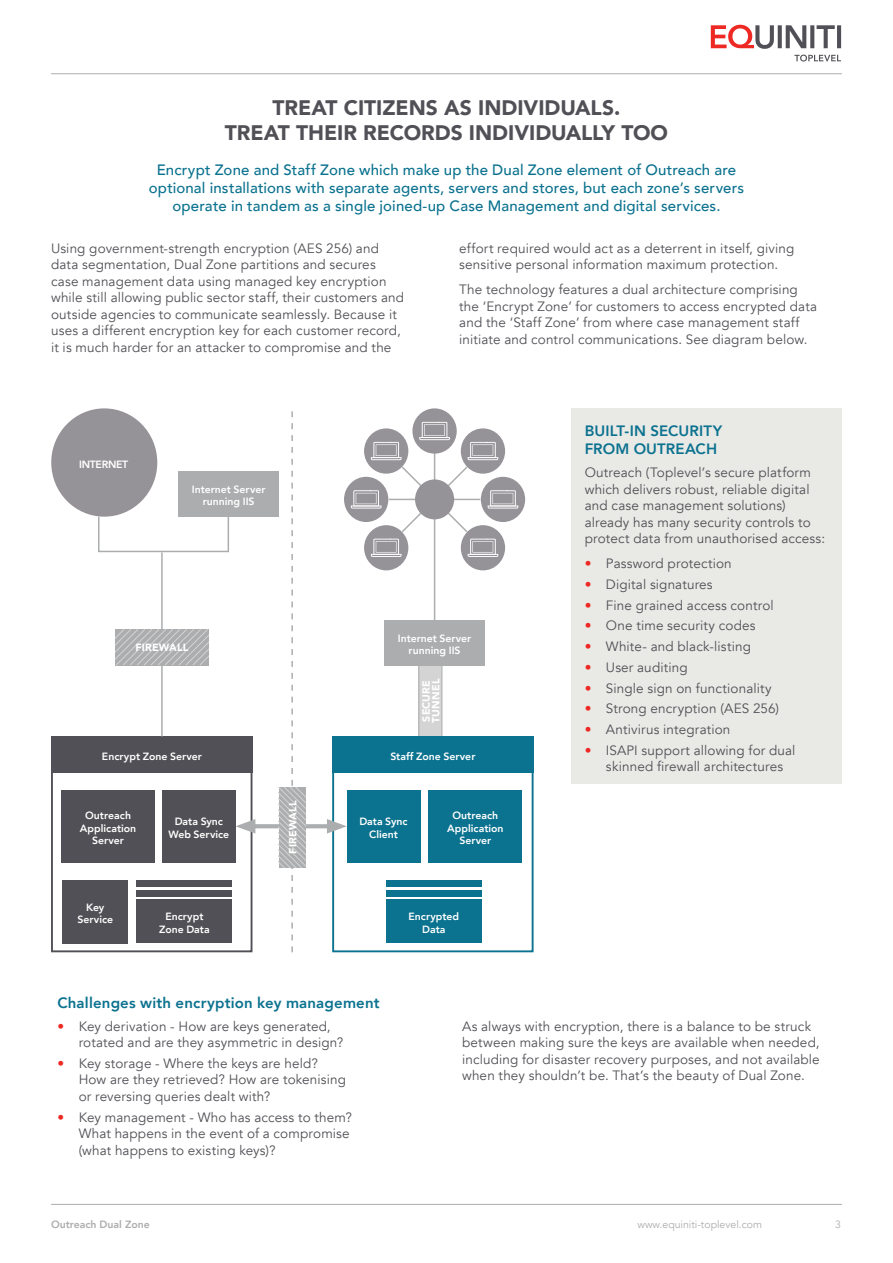
<style>
.page{position:relative;width:893px;height:1263px;background:#fff}
.page>*{position:absolute;margin:0;border:0;box-sizing:border-box;transform-origin:0 0}
.t1{font:900 21px/25.2px "Avenir";letter-spacing:-.005em;color:#505056;text-align:center}
.t2{font:500 15px/18px "Avenir";letter-spacing:.01em;color:#0b728f;text-align:center}
.t3{font:800 15px/18px "Avenir";letter-spacing:.01em;color:#0b728f}
.t4{font:13.5px/16.5px "Avenir";letter-spacing:.01em;color:#505056}
.t5{font:800 10.5px/12.6px "Avenir";color:#fff;text-align:center}
.t6{font:900 10.5px/9.8px "Avenir";letter-spacing:.015em;color:#fff}
.t7{font:10.5px "Avenir";color:#acadae}
.t8{font:800 10.5px "Avenir";color:#acadae}
.t9{font:800 10.5px "Avenir";letter-spacing:-.025em;color:#fff}
.s1{color:#ee2823}
</style>
<div class="page">
<hr style="left:434px;top:446px;width:1px;height:176px;background:#acadae">
<div style="left:419px;top:661px;width:23px;height:79px;background:#d4d4d5"></div>
<div style="left:418px;top:661px;width:24px;height:80px;border:1px solid #acadae"></div>
<div style="left:178px;top:471px;width:101px;height:45px;background:#acadae"></div>
<div style="left:384px;top:620px;width:101px;height:45px;background:#acadae"></div>
<div style="left:51px;top:739px;width:201px;height:213px;border:2px solid #505056"></div>
<div style="left:332px;top:739px;width:202px;height:213px;border:2px solid #0b728f"></div>
<div style="left:61px;top:790px;width:94px;height:72px;background:#505056"></div>
<div style="left:429px;top:790px;width:93px;height:72px;background:#0b728f"></div>
<div style="left:162px;top:790px;width:74px;height:72px;background:#505056"></div>
<div style="left:347px;top:790px;width:73px;height:72px;background:#0b728f"></div>
<div style="left:62px;top:880px;width:66px;height:63px;background:#505056"></div>
<div style="left:51px;top:736px;width:202px;height:36px;background:#505056"></div>
<div style="left:332px;top:736px;width:202px;height:36px;background:#0b728f"></div>
<div style="left:136px;top:899px;width:96px;height:44px;background:#505056"></div>
<div style="left:136px;top:890px;width:96px;height:7px;background:#505056"></div>
<div style="left:136px;top:880px;width:96px;height:7px;background:#505056"></div>
<div style="left:386px;top:899px;width:96px;height:44px;background:#0b728f"></div>
<div style="left:386px;top:890px;width:96px;height:7px;background:#0b728f"></div>
<div style="left:386px;top:880px;width:96px;height:7px;background:#0b728f"></div>
<svg style="left:255px;top:824px;width:72px;height:4px"></svg>
<svg style="left:236px;top:819px;width:19px;height:14px"></svg>
<svg style="left:327px;top:819px;width:20px;height:14px"></svg>
<div style="left:98px;top:516px;width:131px;height:36px;border:2px solid #acadae"></div>
<hr style="left:161px;top:552px;width:2px;height:184px;background:#acadae">
<svg style="left:115px;top:629px;width:94px;height:36px"></svg>
<svg style="left:279px;top:411px;width:27px;height:541px"></svg>
<div style="left:51px;top:408px;width:106px;height:109px;background:#969398;border-radius:50%"></div>
<div style="left:344px;top:477px;width:44px;height:45px;background:#969398;border-radius:50%"></div>
<div style="left:364px;top:525px;width:44px;height:45px;background:#969398;border-radius:50%"></div>
<div style="left:461px;top:525px;width:44px;height:45px;background:#969398;border-radius:50%"></div>
<div style="left:481px;top:477px;width:44px;height:45px;background:#969398;border-radius:50%"></div>
<div style="left:412px;top:408px;width:45px;height:46px;background:#969398;border-radius:50%"></div>
<svg style="left:351px;top:422px;width:167px;height:135px"></svg>
<div style="left:415px;top:479px;width:39px;height:40px;background:#969398;border-radius:50%"></div>
<div style="left:572px;top:408px;width:270px;height:376px;background:#e9e9e6"></div>
<hr style="left:51px;top:1204px;width:791px;height:1px;background:#acadae">
<hr style="left:51px;top:73px;width:791px;height:1px;background:#acadae">
<svg style="left:711px;top:25px;width:130px;height:24px"></svg>
<svg style="left:794px;top:55px;width:47px;height:7px"></svg>
<h1 class="t1" style="left:225px;top:94px;width:445px">TREAT CITIZENS AS INDIVIDUALS.<br>TREAT THEIR RECORDS INDIVIDUALLY TOO</h1>
<p class="t2" style="left:149px;top:160px;width:597px">Encrypt Zone and Staff Zone which make up the Dual Zone element of Outreach are optional installations with separate agents, servers and stores, but each zone’s servers operate in tandem as a single joined-up Case Management and digital services.</p>
<p class="t4" style="left:51px;top:240px;width:355px">Using government-strength encryption (AES 256) and data segmentation, Dual Zone partitions and secures case management data using managed key encryption while still allowing public sector staff, their customers and outside agencies to communicate seamlessly. Because it uses a different encryption key for each customer record, it is much harder for an attacker to compromise and the</p>
<p class="t4" style="left:459px;top:240px;width:337px">effort required would act as a deterrent in itself, giving sensitive personal information maximum protection.</p>
<p class="t4" style="left:459px;top:282px;width:359px">The technology features a dual architecture comprising the ‘Encrypt Zone’ for customers to access encrypted data and the ‘Staff Zone’ from where case management staff initiate and control communications. See diagram below.</p>
<p class="t9" style="left:79px;top:455px;width:51px">INTERNET</p>
<p class="t5" style="left:192px;top:483px;width:75px;line-height:11.4px">Internet Server running IIS</p>
<p class="t6" style="left:135px;top:642px;width:55px">FIREWALL</p>
<p class="t5" style="left:398px;top:632px;width:75px;line-height:11.4px">Internet Server running IIS</p>
<p class="t6" style="left:421px;top:723px;width:46px;rotate:-90deg">SECURE<br>TUNNEL</p>
<p class="t5" style="left:102px;top:749px;width:101px">Encrypt Zone Server</p>
<p class="t5" style="left:390px;top:749px;width:87px">Staff Zone Server</p>
<p class="t6" style="left:288px;top:854px;width:55px;rotate:-90deg">FIREWALL</p>
<p class="t5" style="left:80px;top:808px;width:58px">Outreach<br>Application<br>Server</p>
<p class="t5" style="left:447px;top:808px;width:58px">Outreach<br>Application<br>Server</p>
<p class="t5" style="left:168px;top:815px;width:62px">Data Sync<br>Web Service</p>
<p class="t5" style="left:359px;top:815px;width:50px">Data Sync<br>Client</p>
<p class="t5" style="left:77px;top:900px;width:37px">Key<br>Service</p>
<p class="t5" style="left:159px;top:910px;width:52px">Encrypt<br>Zone Data</p>
<p class="t5" style="left:409px;top:910px;width:52px">Encrypted<br>Data</p>
<p class="t3" style="left:585px;top:421px;width:139px">BUILT-IN SECURITY<br>FROM OUTREACH</p>
<p class="t4" style="left:585px;top:464px;width:242px">Outreach (Toplevel’s secure platform which delivers robust, reliable digital and case management solutions) already has many security controls to protect data from unauthorised access:</p>
<p class="t4" style="left:585px;top:555px;width:149px"><span class="s1">•</span> Password protection</p>
<p class="t4" style="left:585px;top:576px;width:130px"><span class="s1">•</span> Digital signatures</p>
<p class="t4" style="left:585px;top:597px;width:190px"><span class="s1">•</span> Fine grained access control</p>
<p class="t4" style="left:585px;top:618px;width:172px"><span class="s1">•</span> One time security codes</p>
<p class="t4" style="left:585px;top:638px;width:168px"><span class="s1">•</span> White- and black-listing</p>
<p class="t4" style="left:585px;top:659px;width:104px"><span class="s1">•</span> User auditing</p>
<p class="t4" style="left:585px;top:680px;width:188px"><span class="s1">•</span> Single sign on functionality</p>
<p class="t4" style="left:585px;top:701px;width:196px"><span class="s1">•</span> Strong encryption (AES 256)</p>
<p class="t4" style="left:585px;top:721px;width:147px"><span class="s1">•</span> Antivirus integration</p>
<p class="t4" style="left:606px;top:742px;width:191px;text-indent:-21px"><span class="s1">•</span> ISAPI support allowing for dual skinned firewall architectures</p>
<p class="t3" style="left:57px;top:992px;width:324px">Challenges with encryption key management</p>
<p class="t4" style="left:79px;top:1018px;width:266px;text-indent:-21px"><span class="s1">•</span> Key derivation - How are keys generated, rotated and are they asymmetric in design?</p>
<p class="t4" style="left:79px;top:1055px;width:269px;text-indent:-21px"><span class="s1">•</span> Key storage - Where the keys are held?<br>How are they retrieved? How are tokenising or reversing queries dealt with?</p>
<p class="t4" style="left:79px;top:1109px;width:275px;text-indent:-21px"><span class="s1">•</span> Key management - Who has access to them?<br>What happens in the event of a compromise (what happens to existing keys)?</p>
<p class="t4" style="left:462px;top:1018px;width:359px">As always with encryption, there is a balance to be struck between making sure the keys are available when needed, including for disaster recovery purposes, and not available when they shouldn’t be. That’s the beauty of Dual Zone.</p>
<p class="t8" style="left:51px;top:1215px;width:100px">Outreach Dual Zone</p>
<p class="t7" style="left:637px;top:1218px;width:126px">www.equiniti-toplevel.com</p>
<p class="t7" style="left:835px;top:1218px;width:7px">3</p>
</div>
